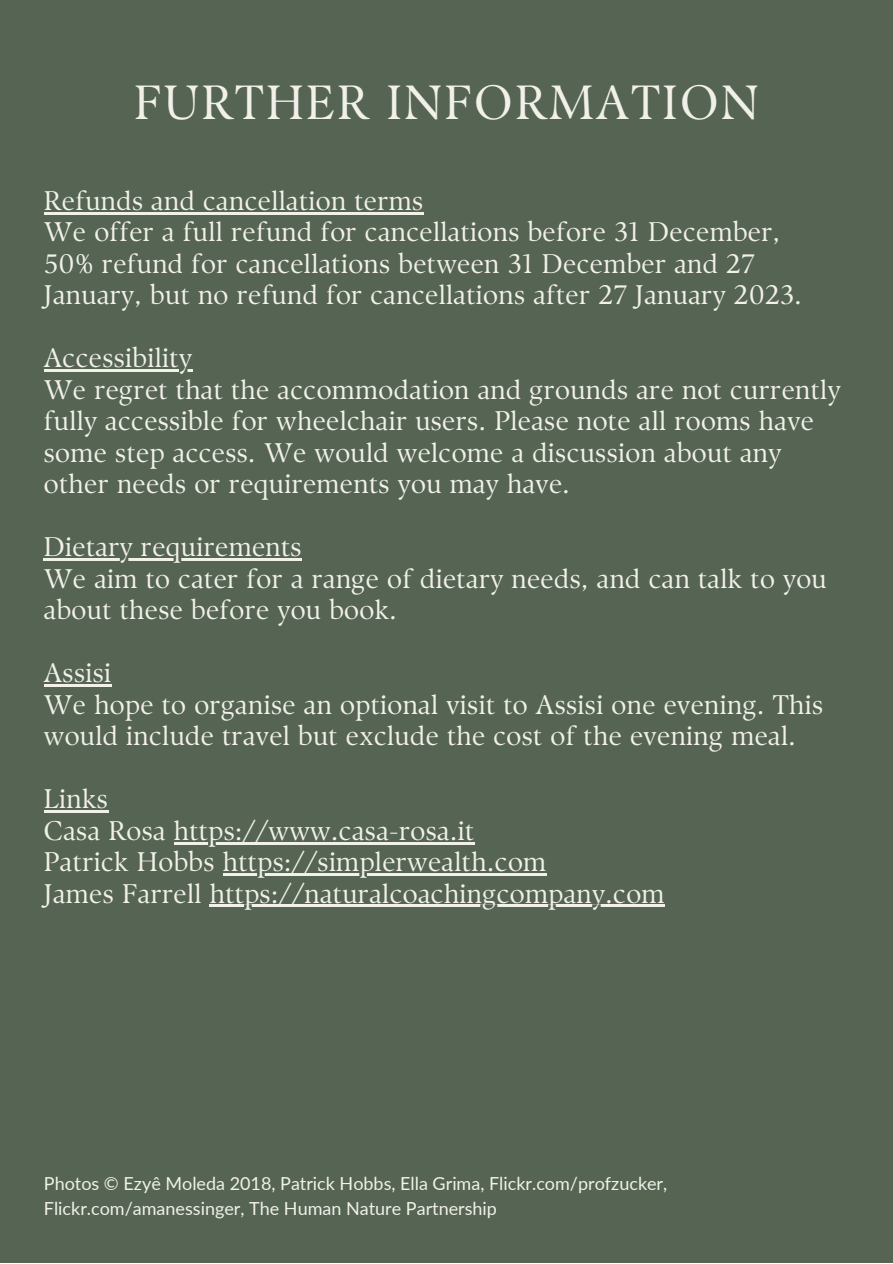
<style>
.page{position:relative;width:893px;height:1264px;background:#fff}
.page>*{position:absolute;margin:0;border:0;box-sizing:border-box;transform-origin:0 0}
.t1{font:48px "TY Serif D";letter-spacing:.05em;color:#f1f0e9}
.t2{font:26.85px/31.5px "TY Serif D";letter-spacing:.015em;color:#f1f0e9}
.t3{font:18px/24.8px "Lato";color:#f1f0e9}
</style>
<div class="page">
<div style="left:0;top:0;width:892px;height:1262px;background:#556453"></div>
<hr style="left:44px;top:212px;width:379px;height:2px;background:#f1f0e9">
<hr style="left:44px;top:369px;width:148px;height:3px;background:#f1f0e9">
<hr style="left:44px;top:558px;width:258px;height:2px;background:#f1f0e9">
<hr style="left:44px;top:684px;width:68px;height:2px;background:#f1f0e9">
<hr style="left:44px;top:810px;width:64px;height:2px;background:#f1f0e9">
<hr style="left:174px;top:841px;width:300px;height:3px;background:#f1f0e9">
<hr style="left:223px;top:873px;width:323px;height:2px;background:#f1f0e9">
<hr style="left:210px;top:904px;width:455px;height:3px;background:#f1f0e9">
<h1 class="t1" style="left:134px;top:73px;width:626px">FURTHER INFORMATION</h1>
<p class="t2" style="left:44px;top:185px;width:759px">Refunds and cancellation terms<br>We offer a full refund for cancellations before 31 December, 50% refund for cancellations between 31 December and 27<br>January, but no refund for cancellations after 27 January 2023.</p>
<p class="t2" style="left:44px;top:342px;width:798px">Accessibility<br>We regret that the accommodation and grounds are not currently fully accessible for wheelchair users. Please note all rooms have some step access. We would welcome a discussion about any other needs or requirements you may have.</p>
<p class="t2" style="left:44px;top:531px;width:784px">Dietary requirements<br>We aim to cater for a range of dietary needs, and can talk to you about these before you book.</p>
<p class="t2" style="left:44px;top:657px;width:780px">Assisi<br>We hope to organise an optional visit to Assisi one evening. This would include travel but exclude the cost of the evening meal.</p>
<p class="t2" style="left:44px;top:783px;width:622px">Links<br>Casa Rosa https://www.casa-rosa.it<br>Patrick Hobbs https://simplerwealth.com<br>James Farrell https://naturalcoachingcompany.com</p>
<p class="t3" style="left:44px;top:1171px;width:625px">Photos © Ezyê Moleda 2018, Patrick Hobbs, Ella Grima, Flickr.com/profzucker,<br>Flickr.com/amanessinger, The Human Nature Partnership</p>
</div>
